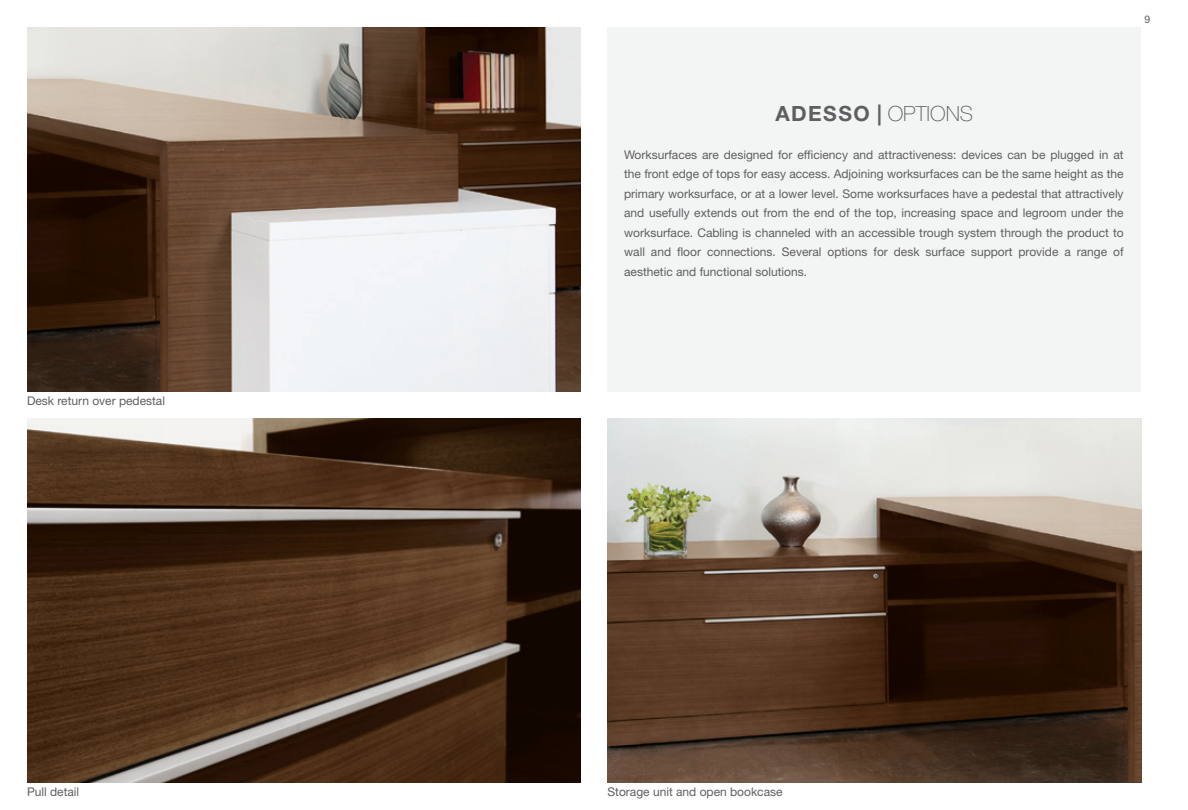
<style>
.page{position:relative;width:1188px;height:810px;background:#fff}
.page>*{position:absolute;margin:0;border:0;box-sizing:border-box;transform-origin:0 0}
.t1{font:700 21px "Helvetica Neue LT Std";letter-spacing:.07em;color:#5f5f62}
.t2{font:12px/19.5px "Helvetica Neue LT Std";color:#5f5f62;text-align:justify}
.t3{font:10.5px "Helvetica Neue LT Std";color:#5f5f62}
.s1{font-weight:100}
</style>
<div class="page">
<img style="left:27px;top:418px;width:553px;height:365px">
<img style="left:608px;top:418px;width:533px;height:365px">
<img style="left:27px;top:27px;width:553px;height:365px">
<div style="left:608px;top:27px;width:533px;height:365px;background:#f3f4f4"></div>
<p class="t2" style="left:27px;top:390px;width:140px">Desk return over pedestal</p>
<p class="t3" style="left:1145px;top:13px;width:7px">9</p>
<p class="t1" style="left:775px;top:101px;width:199px">ADESSO | <span class="s1">OPTIONS</span></p>
<p class="t2" style="left:624px;top:144px;width:501px">Worksurfaces are designed for efficiency and attractiveness: devices can be plugged in at the front edge of tops for easy access. Adjoining worksurfaces can be the same height as the primary worksurface, or at a lower level. Some worksurfaces have a pedestal that attractively and usefully extends out from the end of the top, increasing space and legroom under the worksurface. Cabling is channeled with an accessible trough system through the product to wall and floor connections. Several options for desk surface support provide a range of aesthetic and functional solutions.</p>
<p class="t2" style="left:27px;top:782px;width:54px">Pull detail</p>
<p class="t2" style="left:608px;top:782px;width:177px">Storage unit and open bookcase</p>
</div>
